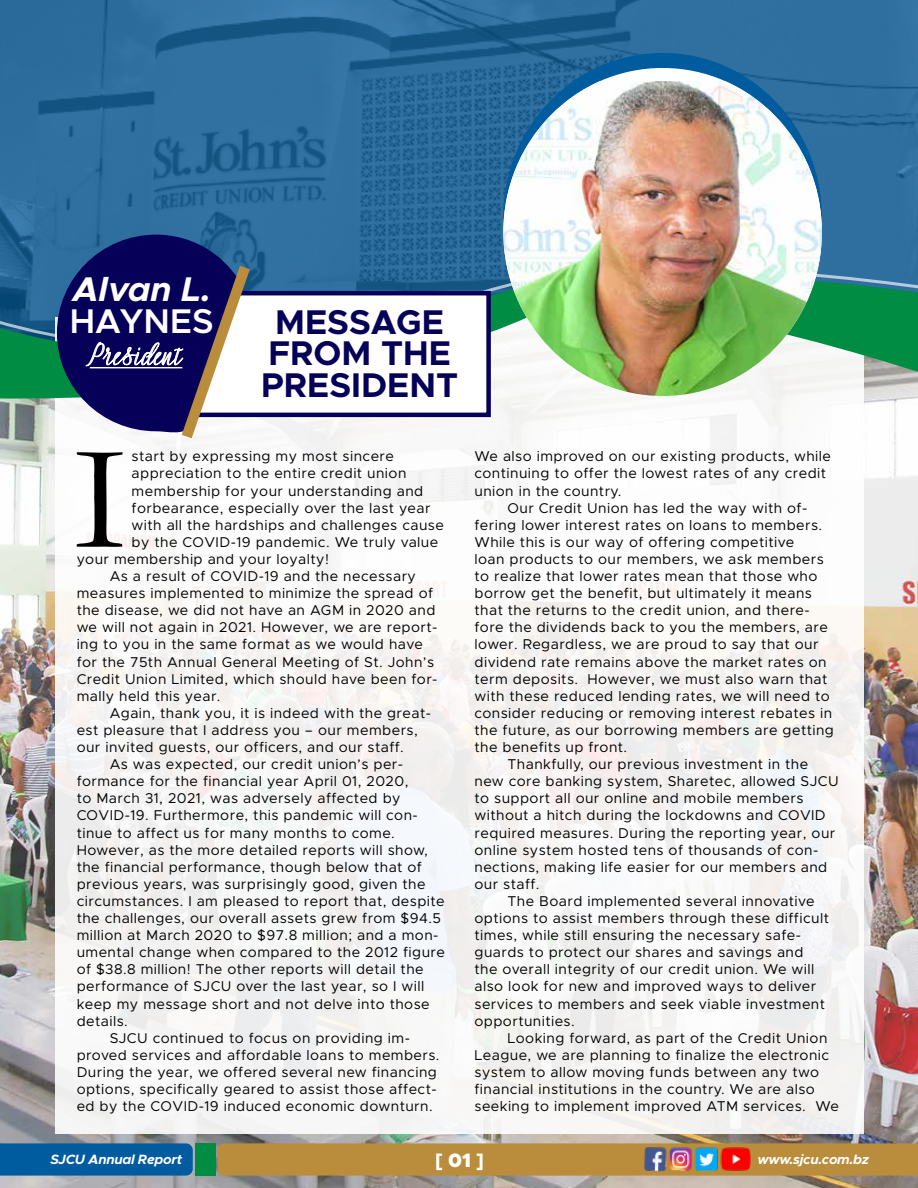
<style>
.page{position:relative;width:918px;height:1188px;background:#fff}
.page>*{position:absolute;margin:0;border:0;box-sizing:border-box;transform-origin:0 0}
.t1{font:151.35px "Garamond";color:#000}
.t2{font:700 34.5px/31.3px "Metropolis";color:#060058;text-align:center}
.t3{font:italic 700 34.5px "Metropolis";color:#fff}
.t4{font:600 34.5px "Metropolis";color:#fff}
.t5{font:28.5px "Nightingale";color:#fff}
.t6{font:900 21px "Metropolis";color:#fff}
.t7{font:900 19.5px "Metropolis";color:#fff}
.t8{font:14.25px "Metropolis";letter-spacing:.03em;color:#000}
.t9{font:italic 700 13.5px "Metropolis";letter-spacing:-.02em;color:#fff}
</style>
<div class="page">
<img style="left:0;top:418px;width:918px;height:770px">
<img style="left:0;top:0;width:918px;height:238px">
<div style="left:55px;top:317px;width:809px;height:817px;background:#f8f7f6"></div>
<svg style="left:503px;top:53px;width:319px;height:328px;fill:#005b9f"></svg>
<svg style="left:0;top:238px;width:918px;height:180px"></svg>
<svg style="left:0;top:266px;width:918px;height:86px;background:#1f797a"></svg>
<img style="left:503px;top:81px;width:319px;height:315px">
<div style="left:175px;top:293px;width:314px;height:122px;background:#fff"></div>
<div style="left:172px;top:291px;width:319px;height:126px;border:4px solid #060058"></div>
<svg style="left:57px;top:235px;width:201px;height:204px"></svg>
<hr style="left:90px;top:367px;width:92px;height:1px;background:#fff">
<svg style="left:0;top:1143px;width:918px;height:33px;background:#858157"></svg>
<img style="left:643px;top:1146px;width:109px;height:27px">
<div style="left:408px;top:1151px;width:103px;height:23px;background:#b98d3b"></div>
<h2 class="t3" style="left:72px;top:267px;width:141px">Alvan L.</h2>
<h2 class="t4" style="left:70px;top:299px;width:145px">HAYNES</h2>
<h3 class="t5" style="left:90px;top:336px;width:94px">President</h3>
<h2 class="t2" style="left:261px;top:306px;width:198px">MESSAGE<br>FROM THE<br>PRESIDENT</h2>
<h1 class="t1" style="left:74px;top:398px;width:55px">I</h1>
<p class="t8" style="left:132px;top:448px;width:264px">start by expressing my most sincere</p>
<p class="t8" style="left:132px;top:465px;width:276px">appreciation to the entire credit union</p>
<p class="t8" style="left:132px;top:482px;width:293px">membership for your understanding and</p>
<p class="t8" style="left:132px;top:499px;width:301px">forbearance, especially over the last year</p>
<p class="t8" style="left:132px;top:516px;width:314px">with all the hardships and challenges cause</p>
<p class="t8" style="left:132px;top:533px;width:308px">by the COVID-19 pandemic. We truly value</p>
<p class="t8" style="left:77px;top:550px;width:254px">your membership and your loyalty!</p>
<p class="t8" style="left:110px;top:567px;width:308px">As a result of COVID-19 and the necessary</p>
<p class="t8" style="left:77px;top:584px;width:358px">measures implemented to minimize the spread of</p>
<p class="t8" style="left:77px;top:601px;width:360px">the disease, we did not have an AGM in 2020 and</p>
<p class="t8" style="left:77px;top:619px;width:362px">we will not again in 2021. However, we are report-</p>
<p class="t8" style="left:77px;top:636px;width:348px">ing to you in the same format as we would have</p>
<p class="t8" style="left:77px;top:653px;width:359px">for the 75th Annual General Meeting of St. John’s</p>
<p class="t8" style="left:77px;top:670px;width:362px">Credit Union Limited, which should have been for-</p>
<p class="t8" style="left:77px;top:687px;width:145px">mally held this year.</p>
<p class="t8" style="left:110px;top:704px;width:323px">Again, thank you, it is indeed with the great-</p>
<p class="t8" style="left:77px;top:721px;width:343px">est pleasure that I address you – our members,</p>
<p class="t8" style="left:77px;top:738px;width:329px">our invited guests, our officers, and our staff.</p>
<p class="t8" style="left:110px;top:755px;width:295px">As was expected, our credit union’s per-</p>
<p class="t8" style="left:77px;top:772px;width:333px">formance for the financial year April 01, 2020,</p>
<p class="t8" style="left:77px;top:790px;width:325px">to March 31, 2021, was adversely affected by</p>
<p class="t8" style="left:77px;top:807px;width:343px">COVID-19. Furthermore, this pandemic will con-</p>
<p class="t8" style="left:77px;top:824px;width:320px">tinue to affect us for many months to come.</p>
<p class="t8" style="left:77px;top:841px;width:353px">However, as the more detailed reports will show,</p>
<p class="t8" style="left:77px;top:858px;width:347px">the financial performance, though below that of</p>
<p class="t8" style="left:77px;top:875px;width:350px">previous years, was surprisingly good, given the</p>
<p class="t8" style="left:77px;top:892px;width:370px">circumstances. I am pleased to report that, despite</p>
<p class="t8" style="left:77px;top:909px;width:366px">the challenges, our overall assets grew from $94.5</p>
<p class="t8" style="left:77px;top:926px;width:363px">million at March 2020 to $97.8 million; and a mon-</p>
<p class="t8" style="left:77px;top:943px;width:370px">umental change when compared to the 2012 figure</p>
<p class="t8" style="left:77px;top:961px;width:349px">of $38.8 million! The other reports will detail the</p>
<p class="t8" style="left:77px;top:978px;width:349px">performance of SJCU over the last year, so I will</p>
<p class="t8" style="left:77px;top:995px;width:354px">keep my message short and not delve into those</p>
<p class="t8" style="left:77px;top:1012px;width:53px">details.</p>
<p class="t8" style="left:110px;top:1029px;width:302px">SJCU continued to focus on providing im-</p>
<p class="t8" style="left:77px;top:1046px;width:364px">proved services and affordable loans to members.</p>
<p class="t8" style="left:77px;top:1063px;width:362px">During the year, we offered several new financing</p>
<p class="t8" style="left:77px;top:1080px;width:362px">options, specifically geared to assist those affect-</p>
<p class="t8" style="left:77px;top:1097px;width:358px">ed by the COVID-19 induced economic downturn.</p>
<p class="t8" style="left:475px;top:448px;width:358px">We also improved on our existing products, while</p>
<p class="t8" style="left:475px;top:465px;width:353px">continuing to offer the lowest rates of any credit</p>
<p class="t8" style="left:475px;top:482px;width:148px">union in the country.</p>
<p class="t8" style="left:508px;top:499px;width:301px">Our Credit Union has led the way with of-</p>
<p class="t8" style="left:475px;top:516px;width:349px">fering lower interest rates on loans to members.</p>
<p class="t8" style="left:475px;top:533px;width:321px">While this is our way of offering competitive</p>
<p class="t8" style="left:475px;top:550px;width:351px">loan products to our members, we ask members</p>
<p class="t8" style="left:475px;top:567px;width:344px">to realize that lower rates mean that those who</p>
<p class="t8" style="left:475px;top:584px;width:339px">borrow get the benefit, but ultimately it means</p>
<p class="t8" style="left:475px;top:601px;width:337px">that the returns to the credit union, and there-</p>
<p class="t8" style="left:475px;top:619px;width:355px">fore the dividends back to you the members, are</p>
<p class="t8" style="left:475px;top:636px;width:345px">lower. Regardless, we are proud to say that our</p>
<p class="t8" style="left:475px;top:653px;width:354px">dividend rate remains above the market rates on</p>
<p class="t8" style="left:475px;top:670px;width:354px">term deposits. However, we must also warn that</p>
<p class="t8" style="left:475px;top:687px;width:357px">with these reduced lending rates, we will need to</p>
<p class="t8" style="left:475px;top:704px;width:359px">consider reducing or removing interest rebates in</p>
<p class="t8" style="left:475px;top:721px;width:361px">the future, as our borrowing members are getting</p>
<p class="t8" style="left:475px;top:738px;width:154px">the benefits up front.</p>
<p class="t8" style="left:508px;top:755px;width:302px">Thankfully, our previous investment in the</p>
<p class="t8" style="left:475px;top:772px;width:366px">new core banking system, Sharetec, allowed SJCU</p>
<p class="t8" style="left:475px;top:790px;width:330px">to support all our online and mobile members</p>
<p class="t8" style="left:475px;top:807px;width:353px">without a hitch during the lockdowns and COVID</p>
<p class="t8" style="left:475px;top:824px;width:362px">required measures. During the reporting year, our</p>
<p class="t8" style="left:475px;top:841px;width:345px">online system hosted tens of thousands of con-</p>
<p class="t8" style="left:475px;top:858px;width:354px">nections, making life easier for our members and</p>
<p class="t8" style="left:475px;top:875px;width:67px">our staff.</p>
<p class="t8" style="left:508px;top:892px;width:309px">The Board implemented several innovative</p>
<p class="t8" style="left:475px;top:909px;width:356px">options to assist members through these difficult</p>
<p class="t8" style="left:475px;top:926px;width:328px">times, while still ensuring the necessary safe-</p>
<p class="t8" style="left:475px;top:943px;width:331px">guards to protect our shares and savings and</p>
<p class="t8" style="left:475px;top:961px;width:341px">the overall integrity of our credit union. We will</p>
<p class="t8" style="left:475px;top:978px;width:343px">also look for new and improved ways to deliver</p>
<p class="t8" style="left:475px;top:995px;width:352px">services to members and seek viable investment</p>
<p class="t8" style="left:475px;top:1012px;width:102px">opportunities.</p>
<p class="t8" style="left:508px;top:1029px;width:321px">Looking forward, as part of the Credit Union</p>
<p class="t8" style="left:475px;top:1046px;width:356px">League, we are planning to finalize the electronic</p>
<p class="t8" style="left:475px;top:1063px;width:346px">system to allow moving funds between any two</p>
<p class="t8" style="left:475px;top:1080px;width:342px">financial institutions in the country. We are also</p>
<p class="t8" style="left:475px;top:1097px;width:366px">seeking to implement improved ATM services. We</p>
<p class="t9" style="left:50px;top:1150px;width:133px">SJCU Annual Report</p>
<h3 class="t6" style="left:434px;top:1147px;width:52px">[ 01 ]</h3>
<h3 class="t7" style="left:435px;top:1148px;width:51px">[ 01 ]</h3>
<p class="t9" style="left:757px;top:1151px;width:113px">www.sjcu.com.bz</p>
</div>
